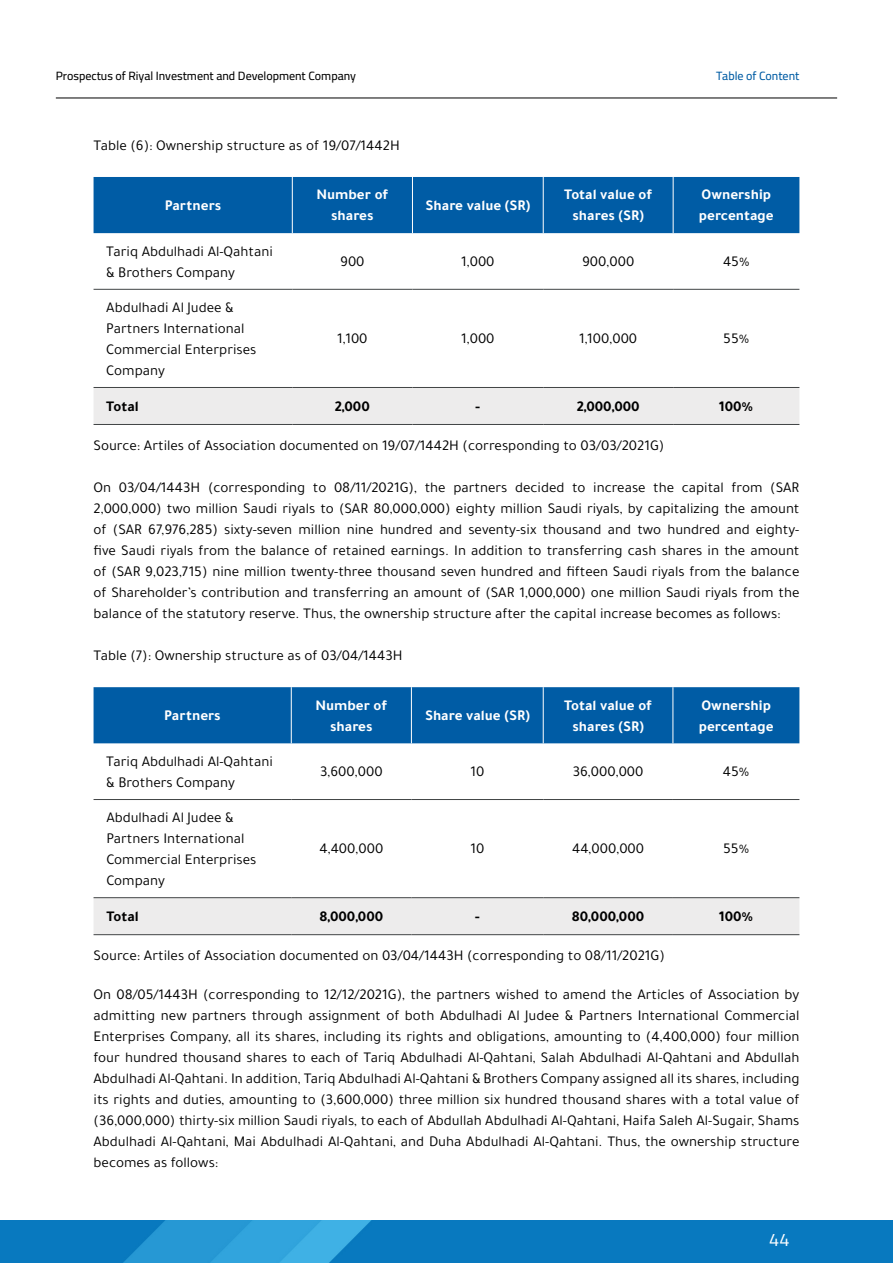
<style>
.page{position:relative;width:893px;height:1263px;background:#fff}
.page>*{position:absolute;margin:0;border:0;box-sizing:border-box;transform-origin:0 0}
.t1{font:18px "Cairo";color:#fff}
.t2{font:15px/21px "Tajawal";color:#000}
.t3{font:700 15px/21px "Tajawal";color:#fff;text-align:center}
.t4{font:700 15px "Tajawal";color:#000}
.t5{font:500 12px "Cairo";color:#000}
.t6{font:500 12px "Cairo";color:#005ca4}
</style>
<div class="page">
<img style="left:0;top:1220px;width:893px;height:43px">
<hr style="left:56px;top:98px;width:781px;height:1px;background:#000">
<div style="left:94px;top:177px;width:705px;height:56px;background:#005ca5"></div>
<div style="left:94px;top:388px;width:705px;height:36px;background:#edecec"></div>
<hr style="left:94px;top:289px;width:198px;height:1px;background:#414445">
<hr style="left:292px;top:289px;width:120px;height:1px;background:#414445">
<hr style="left:412px;top:289px;width:131px;height:1px;background:#414445">
<hr style="left:543px;top:289px;width:130px;height:1px;background:#414445">
<hr style="left:673px;top:289px;width:126px;height:1px;background:#414445">
<hr style="left:94px;top:387px;width:198px;height:1px;background:#414445">
<hr style="left:292px;top:387px;width:120px;height:1px;background:#414445">
<hr style="left:412px;top:387px;width:131px;height:1px;background:#414445">
<hr style="left:543px;top:387px;width:130px;height:1px;background:#414445">
<hr style="left:673px;top:387px;width:126px;height:1px;background:#414445">
<hr style="left:94px;top:424px;width:198px;height:1px;background:#414445">
<hr style="left:292px;top:424px;width:120px;height:1px;background:#414445">
<hr style="left:412px;top:424px;width:131px;height:1px;background:#414445">
<hr style="left:543px;top:424px;width:130px;height:1px;background:#414445">
<hr style="left:673px;top:424px;width:126px;height:1px;background:#414445">
<hr style="left:292px;top:177px;width:1px;height:56px;background:#fff">
<hr style="left:412px;top:177px;width:1px;height:56px;background:#fff">
<hr style="left:543px;top:177px;width:1px;height:56px;background:#fff">
<hr style="left:673px;top:177px;width:1px;height:56px;background:#fff">
<div style="left:94px;top:687px;width:705px;height:56px;background:#005ca5"></div>
<div style="left:94px;top:898px;width:705px;height:36px;background:#edecec"></div>
<hr style="left:94px;top:799px;width:197px;height:1px;background:#414445">
<hr style="left:291px;top:799px;width:120px;height:1px;background:#414445">
<hr style="left:411px;top:799px;width:132px;height:1px;background:#414445">
<hr style="left:543px;top:799px;width:130px;height:1px;background:#414445">
<hr style="left:673px;top:799px;width:126px;height:1px;background:#414445">
<hr style="left:94px;top:897px;width:197px;height:1px;background:#414445">
<hr style="left:291px;top:897px;width:120px;height:1px;background:#414445">
<hr style="left:411px;top:897px;width:132px;height:1px;background:#414445">
<hr style="left:543px;top:897px;width:130px;height:1px;background:#414445">
<hr style="left:673px;top:897px;width:126px;height:1px;background:#414445">
<hr style="left:94px;top:934px;width:197px;height:1px;background:#414445">
<hr style="left:291px;top:934px;width:120px;height:1px;background:#414445">
<hr style="left:411px;top:934px;width:132px;height:1px;background:#414445">
<hr style="left:543px;top:934px;width:130px;height:1px;background:#414445">
<hr style="left:673px;top:934px;width:126px;height:1px;background:#414445">
<hr style="left:291px;top:687px;width:1px;height:56px;background:#fff">
<hr style="left:411px;top:687px;width:1px;height:56px;background:#fff">
<hr style="left:543px;top:687px;width:1px;height:56px;background:#fff">
<hr style="left:673px;top:687px;width:1px;height:56px;background:#fff">
<p class="t5" style="left:56px;top:67px;width:302px">Prospectus of Riyal Investment and Development Company</p>
<p class="t6" style="left:716px;top:67px;width:85px">Table of Content</p>
<p class="t2" style="left:94px;top:135px;width:308px">Table (6): Ownership structure as of 19/07/1442H</p>
<p class="t3" style="left:165px;top:194px;width:58px">Partners</p>
<p class="t3" style="left:316px;top:184px;width:73px">Number of shares</p>
<p class="t3" style="left:425px;top:194px;width:106px">Share value (SR)</p>
<p class="t3" style="left:564px;top:184px;width:89px">Total value of shares (SR)</p>
<p class="t3" style="left:699px;top:184px;width:76px;text-align:left">Ownership percentage</p>
<p class="t2" style="left:106px;top:240px;width:168px">Tariq Abdulhadi Al-Qahtani &amp; Brothers Company</p>
<p class="t2" style="left:340px;top:251px;width:26px">900</p>
<p class="t2" style="left:461px;top:251px;width:35px">1,000</p>
<p class="t2" style="left:582px;top:251px;width:54px">900,000</p>
<p class="t2" style="left:723px;top:251px;width:28px">45%</p>
<p class="t2" style="left:106px;top:297px;width:151px">Abdulhadi Al Judee &amp;<br>Partners International<br>Commercial Enterprises<br>Company</p>
<p class="t2" style="left:337px;top:328px;width:32px">1,100</p>
<p class="t2" style="left:461px;top:328px;width:35px">1,000</p>
<p class="t2" style="left:579px;top:328px;width:60px">1,100,000</p>
<p class="t2" style="left:723px;top:328px;width:27px">55%</p>
<p class="t4" style="left:106px;top:395px;width:34px">Total</p>
<p class="t4" style="left:335px;top:395px;width:36px">2,000</p>
<p class="t4" style="left:476px;top:395px;width:6px">-</p>
<p class="t4" style="left:577px;top:395px;width:64px">2,000,000</p>
<p class="t4" style="left:719px;top:395px;width:36px">100%</p>
<p class="t2" style="left:94px;top:435px;width:572px">Source: Artiles of Association documented on 19/07/1442H (corresponding to 03/03/2021G)</p>
<p class="t2" style="left:94px;top:477px;width:707px;text-align:justify">On 03/04/1443H (corresponding to 08/11/2021G), the partners decided to increase the capital from (SAR 2,000,000) two million Saudi riyals to (SAR 80,000,000) eighty million Saudi riyals, by capitalizing the amount of (SAR 67,976,285) sixty-seven million nine hundred and seventy-six thousand and two hundred and eighty&shy;five Saudi riyals from the balance of retained earnings. In addition to transferring cash shares in the amount of (SAR 9,023,715) nine million twenty-three thousand seven hundred and fifteen Saudi riyals from the balance of Shareholder’s contribution and transferring an amount of (SAR 1,000,000) one million Saudi riyals from the balance of the statutory reserve. Thus, the ownership structure after the capital increase becomes as follows:</p>
<p class="t2" style="left:94px;top:645px;width:311px">Table (7): Ownership structure as of 03/04/1443H</p>
<p class="t3" style="left:164px;top:705px;width:58px">Partners</p>
<p class="t3" style="left:315px;top:694px;width:73px">Number of shares</p>
<p class="t3" style="left:425px;top:705px;width:106px">Share value (SR)</p>
<p class="t3" style="left:564px;top:694px;width:89px">Total value of shares (SR)</p>
<p class="t3" style="left:699px;top:694px;width:76px;text-align:left">Ownership percentage</p>
<p class="t2" style="left:106px;top:751px;width:168px">Tariq Abdulhadi Al-Qahtani &amp; Brothers Company</p>
<p class="t2" style="left:320px;top:761px;width:64px">3,600,000</p>
<p class="t2" style="left:470px;top:761px;width:15px">10</p>
<p class="t2" style="left:573px;top:761px;width:72px">36,000,000</p>
<p class="t2" style="left:723px;top:761px;width:28px">45%</p>
<p class="t2" style="left:106px;top:807px;width:151px">Abdulhadi Al Judee &amp;<br>Partners International<br>Commercial Enterprises<br>Company</p>
<p class="t2" style="left:319px;top:838px;width:65px">4,400,000</p>
<p class="t2" style="left:470px;top:838px;width:15px">10</p>
<p class="t2" style="left:572px;top:838px;width:74px">44,000,000</p>
<p class="t2" style="left:723px;top:838px;width:27px">55%</p>
<p class="t4" style="left:106px;top:905px;width:34px">Total</p>
<p class="t4" style="left:319px;top:905px;width:65px">8,000,000</p>
<p class="t4" style="left:475px;top:905px;width:6px">-</p>
<p class="t4" style="left:572px;top:905px;width:74px">80,000,000</p>
<p class="t4" style="left:719px;top:905px;width:36px">100%</p>
<p class="t2" style="left:94px;top:945px;width:573px">Source: Artiles of Association documented on 03/04/1443H (corresponding to 08/11/2021G)</p>
<p class="t2" style="left:94px;top:984px;width:707px;text-align:justify">On 08/05/1443H (corresponding to 12/12/2021G), the partners wished to amend the Articles of Association by admitting new partners through assignment of both Abdulhadi Al Judee &amp; Partners International Commercial Enterprises Company, all its shares, including its rights and obligations, amounting to (4,400,000) four million four hundred thousand shares to each of Tariq Abdulhadi Al-Qahtani, Salah Abdulhadi Al-Qahtani and Abdullah Abdulhadi Al-Qahtani. In addition, Tariq Abdulhadi Al-Qahtani &amp; Brothers Company assigned all its shares, including its rights and duties, amounting to (3,600,000) three million six hundred thousand shares with a total value of (36,000,000) thirty-six million Saudi riyals, to each of Abdullah Abdulhadi Al-Qahtani, Haifa Saleh Al-Sugair, Shams Abdulhadi Al-Qahtani, Mai Abdulhadi Al-Qahtani, and Duha Abdulhadi Al-Qahtani. Thus, the ownership structure becomes as follows:</p>
<p class="t1" style="left:769px;top:1225px;width:22px">44</p>
</div>
